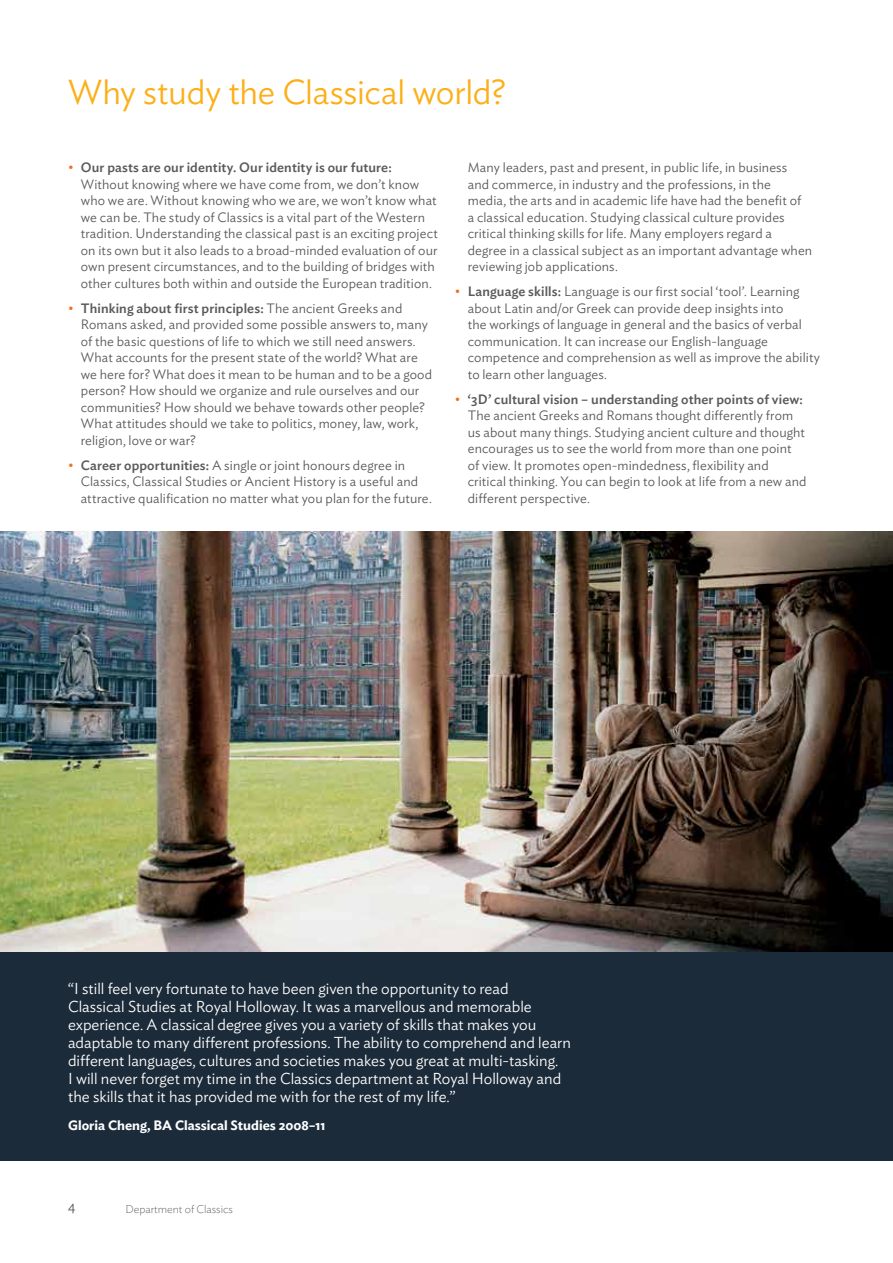
<style>
.page{position:relative;width:893px;height:1263px;background:#fff}
.page>*{position:absolute;margin:0;border:0;box-sizing:border-box;transform-origin:0 0}
.t1{font:300 34.5px "Ideal Sans";letter-spacing:-.01em;color:#fcaf17}
.t2{font:300 15.75px/18px "Ideal Sans";color:#fff}
.t3{font:300 14.25px "Ideal Sans";color:#58595b}
.t4{font:300 13.5px/16.5px "Ideal Sans";letter-spacing:.01em;color:#58595b}
.t5{font:600 13.5px "Ideal Sans";color:#fff}
.t6{font:200 11.25px "Ideal Sans";color:#58595b}
.s1{color:#f36f21}
.s2{font-weight:500}
</style>
<div class="page">
<img style="left:0;top:531px;width:893px;height:421px">
<div style="left:0;top:952px;width:893px;height:209px;background:#1c2b39"></div>
<h1 class="t1" style="left:68px;top:66px;width:439px">Why study the Classical world?</h1>
<p class="t4" style="left:81px;top:158px;width:359px;text-indent:-13px"><span class="s1">•</span> <span class="s2">Our pasts are our identity. Our identity is our future:<br></span>Without knowing where we have come from, we don’t know who we are. Without knowing who we are, we won’t know what we can be. The study of Classics is a vital part of the Western tradition. Understanding the classical past is an exciting project on its own but it also leads to a broad-minded evaluation of our own present circumstances, and to the building of bridges with other cultures both within and outside the European tradition.</p>
<p class="t4" style="left:81px;top:299px;width:353px;text-indent:-13px"><span class="s1">•</span> <span class="s2">Thinking about first principles:</span> The ancient Greeks and Romans asked, and provided some possible answers to, many of the basic questions of life to which we still need answers.<br>What accounts for the present state of the world? What are we here for? What does it mean to be human and to be a good person? How should we organize and rule ourselves and our communities? How should we behave towards other people?<br>What attitudes should we take to politics, money, law, work, religion, love or war?</p>
<p class="t4" style="left:81px;top:456px;width:352px;text-indent:-13px"><span class="s1">•</span> <span class="s2">Career opportunities:</span> A single or joint honours degree in<br>Classics, Classical Studies or Ancient History is a useful and attractive qualification no matter what you plan for the future.</p>
<p class="t4" style="left:468px;top:158px;width:346px">Many leaders, past and present, in public life, in business<br>and commerce, in industry and the professions, in the media, the arts and in academic life have had the benefit of<br>a classical education. Studying classical culture provides critical thinking skills for life. Many employers regard a degree in a classical subject as an important advantage when reviewing job applications.</p>
<p class="t4" style="left:468px;top:282px;width:354px;text-indent:-13px"><span class="s1">•</span> <span class="s2">Language skills:</span> Language is our first social ‘tool’. Learning about Latin and/or Greek can provide deep insights into<br>the workings of language in general and the basics of verbal communication. It can increase our English-language competence and comprehension as well as improve the ability to learn other languages.</p>
<p class="t4" style="left:468px;top:390px;width:340px;text-indent:-13px"><span class="s1">•</span> <span class="s2">‘3D’ cultural vision – understanding other points of view:<br></span>The ancient Greeks and Romans thought differently from us about many things. Studying ancient culture and thought encourages us to see the world from more than one point of view. It promotes open-mindedness, flexibility and critical thinking. You can begin to look at life from a new and different perspective.</p>
<p class="t2" style="left:68px;top:978px;width:504px">“I still feel very fortunate to have been given the opportunity to read<br>Classical Studies at Royal Holloway. It was a marvellous and memorable experience. A classical degree gives you a variety of skills that makes you adaptable to many different professions. The ability to comprehend and learn different languages, cultures and societies makes you great at multi-tasking.<br>I will never forget my time in the Classics department at Royal Holloway and the skills that it has provided me with for the rest of my life.”</p>
<p class="t5" style="left:68px;top:1114px;width:259px">Gloria Cheng, BA Classical Studies 2008–11</p>
<p class="t3" style="left:68px;top:1195px;width:9px">4</p>
<p class="t6" style="left:125px;top:1200px;width:109px">Department of Classics</p>
</div>
